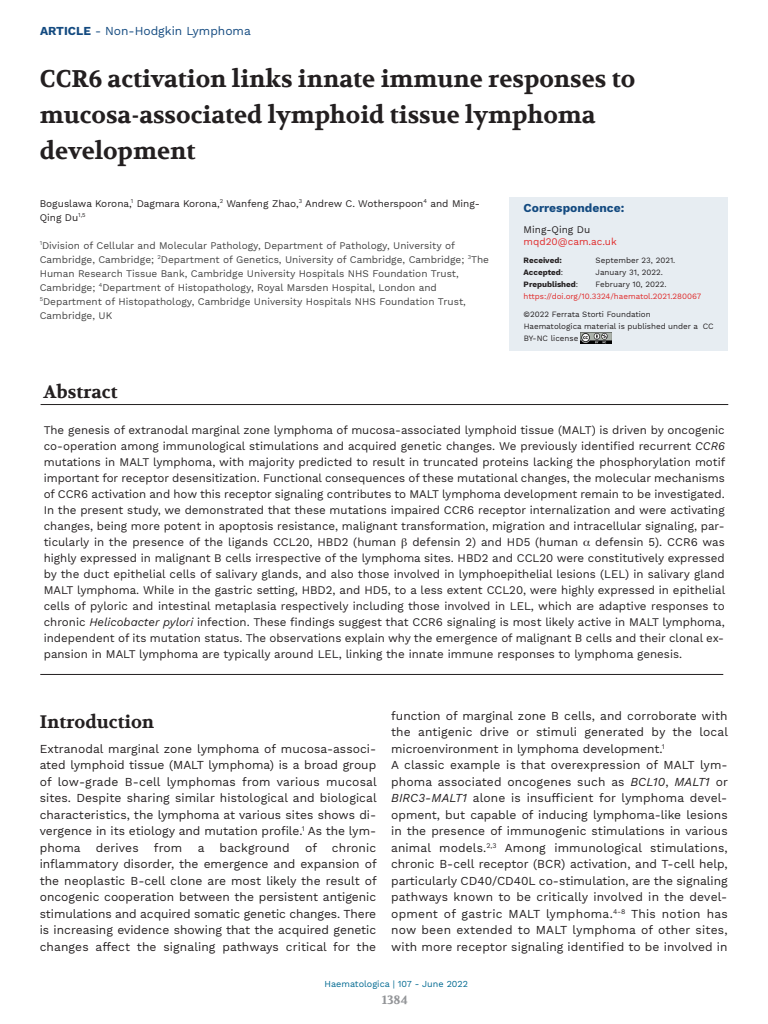
<style>
.page{position:relative;width:768px;height:1024px;background:#fff}
.page>*{position:absolute;margin:0;border:0;box-sizing:border-box;transform-origin:0 0}
.t1{font:700 24px/36px "Volkhov";color:#231f20}
.t2{font:700 18px "Volkhov";color:#231f20}
.t3{font:12px/16.5px "Work Sans";letter-spacing:.005em;color:#231f20;text-align:justify}
.t4{font:12px "Work Sans";color:#134a80}
.t5{font:700 12px "Work Sans";color:#134a80}
.t6{font:700 12px "Volkhov";color:#939598}
.t7{font:11.5px/16px "Work Sans";color:#231f20;text-align:justify}
.t8{font:10px/14px "Work Sans";color:#444}
.t9{font:10px/14px "Work Sans";color:#231f20}
.t10{font:10px "Work Sans";color:#e02b2b}
.t11{font:9px "Work Sans";color:#006991}
.t12{font:8px/12px "Work Sans";color:#231f20}
.t13{font:8px "Work Sans";color:#e02b2b}
.t14{font:700 8px "Work Sans";color:#231f20}
.s1{font-weight:700}
.s2{font-weight:400}
.s3{font-style:italic}
</style>
<div class="page">
<hr style="left:41px;top:404px;width:687px;height:1px;background:#231f20">
<hr style="left:40px;top:674px;width:683px;height:1px;background:#231f20">
<div style="left:509px;top:197px;width:219px;height:154px;background:#e7edf2"></div>
<img style="left:580px;top:333px;width:32px;height:11px">
<p class="t4" style="left:40px;top:24px;width:212px"><span class="s1">ARTICLE</span> - Non-Hodgkin Lymphoma</p>
<h1 class="t1" style="left:40px;top:61px;width:597px">CCR6 activation links innate immune responses to mucosa-associated lymphoid tissue lymphoma development</h1>
<p class="t9" style="left:40px;top:196px;width:442px">Boguslawa Korona,<sup>1</sup> Dagmara Korona,<sup>2</sup> Wanfeng Zhao,<sup>3</sup> Andrew C. Wotherspoon<sup>4</sup> and Ming-<br>Qing Du<sup>1,5</sup></p>
<p class="t8" style="left:40px;top:238px;width:451px"><sup>1</sup>Division of Cellular and Molecular Pathology, Department of Pathology, University of Cambridge, Cambridge; <sup>2</sup>Department of Genetics, University of Cambridge, Cambridge; <sup>3</sup>The Human Research Tissue Bank, Cambridge University Hospitals NHS Foundation Trust, Cambridge; <sup>4</sup>Department of Histopathology, Royal Marsden Hospital, London and <sup>5</sup>Department of Histopathology, Cambridge University Hospitals NHS Foundation Trust, Cambridge, UK</p>
<p class="t5" style="left:524px;top:201px;width:102px">Correspondence:</p>
<p class="t9" style="left:524px;top:223px;width:68px">Ming-Qing Du</p>
<p class="t10" style="left:524px;top:236px;width:95px">mqd20@cam.ac.uk</p>
<p class="t14" style="left:524px;top:256px;width:40px">Received:</p>
<p class="t12" style="left:596px;top:254px;width:81px">September 23, 2021.</p>
<p class="t14" style="left:524px;top:268px;width:41px">Accepted<span class="s2">:</span></p>
<p class="t12" style="left:596px;top:266px;width:69px">January 31, 2022.</p>
<p class="t14" style="left:524px;top:280px;width:56px">Prepublished<span class="s2">:</span></p>
<p class="t12" style="left:596px;top:278px;width:72px">February 10, 2022.</p>
<p class="t13" style="left:524px;top:292px;width:179px">https://doi.org/10.3324/haematol.2021.280067</p>
<p class="t12" style="left:524px;top:308px;width:192px">©2022 Ferrata Storti Foundation<br>Haematologica material is published under a CC<br>BY-NC license</p>
<h2 class="t2" style="left:44px;top:381px;width:75px">Abstract</h2>
<p class="t7" style="left:44px;top:422px;width:683px">The genesis of extranodal marginal zone lymphoma of mucosa-associated lymphoid tissue (MALT) is driven by oncogenic co-operation among immunological stimulations and acquired genetic changes. We previously identified recurrent <span class="s3">CCR6 </span>mutations in MALT lymphoma, with majority predicted to result in truncated proteins lacking the phosphorylation motif important for receptor desensitization. Functional consequences of these mutational changes, the molecular mechanisms of CCR6 activation and how this receptor signaling contributes to MALT lymphoma development remain to be investigated.<br>In the present study, we demonstrated that these mutations impaired CCR6 receptor internalization and were activating changes, being more potent in apoptosis resistance, malignant transformation, migration and intracellular signaling, par&shy;ticularly in the presence of the ligands CCL20, HBD2 (human</p>
<p class="t7" style="left:44px;top:534px;width:683px;text-indent:551px">defensin 5). CCR6 was highly expressed in malignant B cells irrespective of the lymphoma sites. HBD2 and CCL20 were constitutively expressed by the duct epithelial cells of salivary glands, and also those involved in lymphoepithelial lesions (LEL) in salivary gland MALT lymphoma. While in the gastric setting, HBD2, and HD5, to a less extent CCL20, were highly expressed in epithelial cells of pyloric and intestinal metaplasia respectively including those involved in LEL, which are adaptive responses to chronic <span class="s3">Helicobacter pylori</span> infection. These findings suggest that CCR6 signaling is most likely active in MALT lymphoma, independent of its mutation status. The observations explain why the emergence of malignant B cells and their clonal ex&shy;pansion in MALT lymphoma are typically around LEL, linking the innate immune responses to lymphoma genesis.</p>
<p class="t7" style="left:412px;top:534px;width:167px">defensin 2) and HD5 (human</p>
<p class="t3" style="left:391px;top:707px;width:338px;text-align:left">function of marginal zone B cells, and corroborate with the antigenic drive or stimuli generated by the local microenvironment in lymphoma development.<sup>1<br></sup>A classic example is that overexpression of MALT lym&shy;phoma associated oncogenes such as <span class="s3">BCL10</span>, <span class="s3">MALT1</span> or <span class="s3">BIRC3-MALT1</span> alone is insufficient for lymphoma devel&shy;opment, but capable of inducing lymphoma-like lesions in the presence of immunogenic stimulations in various animal models.<sup>2,3</sup> Among immunological stimulations, chronic B-cell receptor (BCR) activation, and T-cell help, particularly CD40/CD40L co-stimulation, are the signaling pathways known to be critically involved in the devel&shy;opment of gastric MALT lymphoma.<sup>4-8</sup> This notion has now been extended to MALT lymphoma of other sites, with more receptor signaling identified to be involved in</p>
<p class="t11" style="left:325px;top:978px;width:145px">Haematologica | 107 - June 2022</p>
<p class="t6" style="left:382px;top:992px;width:27px">1384</p>
<h2 class="t2" style="left:40px;top:710px;width:116px">Introduction</h2>
<p class="t3" style="left:40px;top:740px;width:338px">Extranodal marginal zone lymphoma of mucosa-associ&shy;ated lymphoid tissue (MALT lymphoma) is a broad group of low-grade B-cell lymphomas from various mucosal sites. Despite sharing similar histological and biological characteristics, the lymphoma at various sites shows di&shy;vergence in its etiology and mutation profile.<sup>1</sup> As the lym&shy;phoma</p>
<p class="t3" style="left:40px;top:839px;width:339px;text-indent:265px">of chronic inflammatory disorder, the emergence and expansion of the neoplastic B-cell clone are most likely the result of oncogenic cooperation between the persistent antigenic stimulations and acquired somatic genetic changes. There is increasing evidence showing that the acquired genetic changes affect the signaling pathways critical for the</p>
<p class="t3" style="left:96px;top:839px;width:44px">derives</p>
<p class="t3" style="left:154px;top:839px;width:30px">from</p>
<p class="t3" style="left:198px;top:839px;width:8px">a</p>
<p class="t3" style="left:220px;top:839px;width:72px">background</p>
</div>
